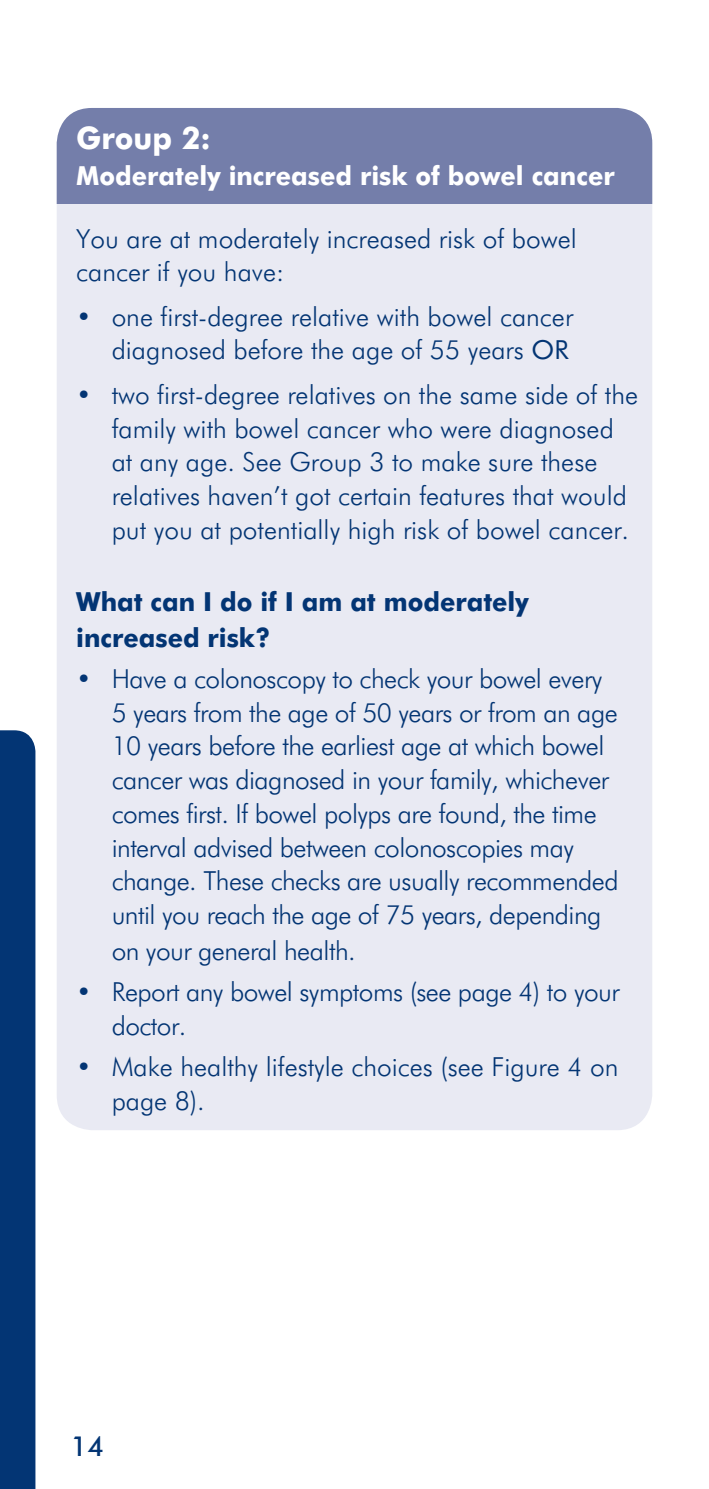
<style>
.page{position:relative;width:709px;height:1489px;background:#fff}
.page>*{position:absolute;margin:0;border:0;box-sizing:border-box;transform-origin:0 0}
.t1{font:700 31.25px "Futura GG";color:#fff;scale:.96 1}
.t2{font:500 27.5px "Futura GG";color:#033574}
.t3{font:300 26.25px/33.8px "Futura GG";letter-spacing:-.02em;color:#033574}
.t4{font:300 26.25px/33.8px "Futura GG";color:#033574}
.t5{font:700 26.25px/36.2px "Futura GG";color:#033574;scale:.96 1}
.t6{font:700 26.25px "Futura GG";color:#fff;scale:.96 1}
.s1{font-weight:400}
</style>
<div class="page">
<div style="left:0;top:730px;width:35px;height:758px;background:#033574"></div>
<div style="left:57px;top:108px;width:595px;height:1022px;background:#e9eaf3;border-radius:35px"></div>
<div style="left:57px;top:108px;width:595px;height:96px;background:#747eaa"></div>
<p class="t1" style="left:76px;top:119px;width:142px">Group 2:</p>
<p class="t6" style="left:76px;top:160px;width:562px">Moderately increased risk of bowel cancer</p>
<p class="t4" style="left:76px;top:221px;width:502px">You are at moderately increased risk of bowel cancer if you have:</p>
<p class="t4" style="left:76px;top:299px;width:498px;text-align:right">• one first-degree relative with bowel cancer diagnosed before the age of 55 years <span class="s1">OR</span></p>
<p class="t4" style="left:112px;top:377px;width:528px;text-indent:-35px">• two first-degree relatives on the same side of the family with bowel cancer who were diagnosed at any age. See Group 3 to make sure these relatives haven’t got certain features that would put you at potentially high risk of bowel cancer.</p>
<p class="t5" style="left:76px;top:583px;width:473px">What can I do if I am at moderately increased risk?</p>
<p class="t3" style="left:112px;top:661px;width:508px;text-indent:-35px">• Have a colonoscopy to check your bowel every 5 years from the age of 50 years or from an age 10 years before the earliest age at which bowel cancer was diagnosed in your family, whichever comes first. If bowel polyps are found, the time interval advised between colonoscopies may change. These checks are usually recommended until you reach the age of 75 years, depending</p>
<p class="t3" style="left:112px;top:934px;width:245px">on your general health.</p>
<p class="t3" style="left:112px;top:974px;width:509px;text-indent:-35px">• Report any bowel symptoms (see page 4) to your doctor.</p>
<p class="t4" style="left:112px;top:1049px;width:508px;text-indent:-35px">• Make healthy lifestyle choices (see Figure 4 on page 8).</p>
<p class="t2" style="left:71px;top:1429px;width:35px">14</p>
</div>
